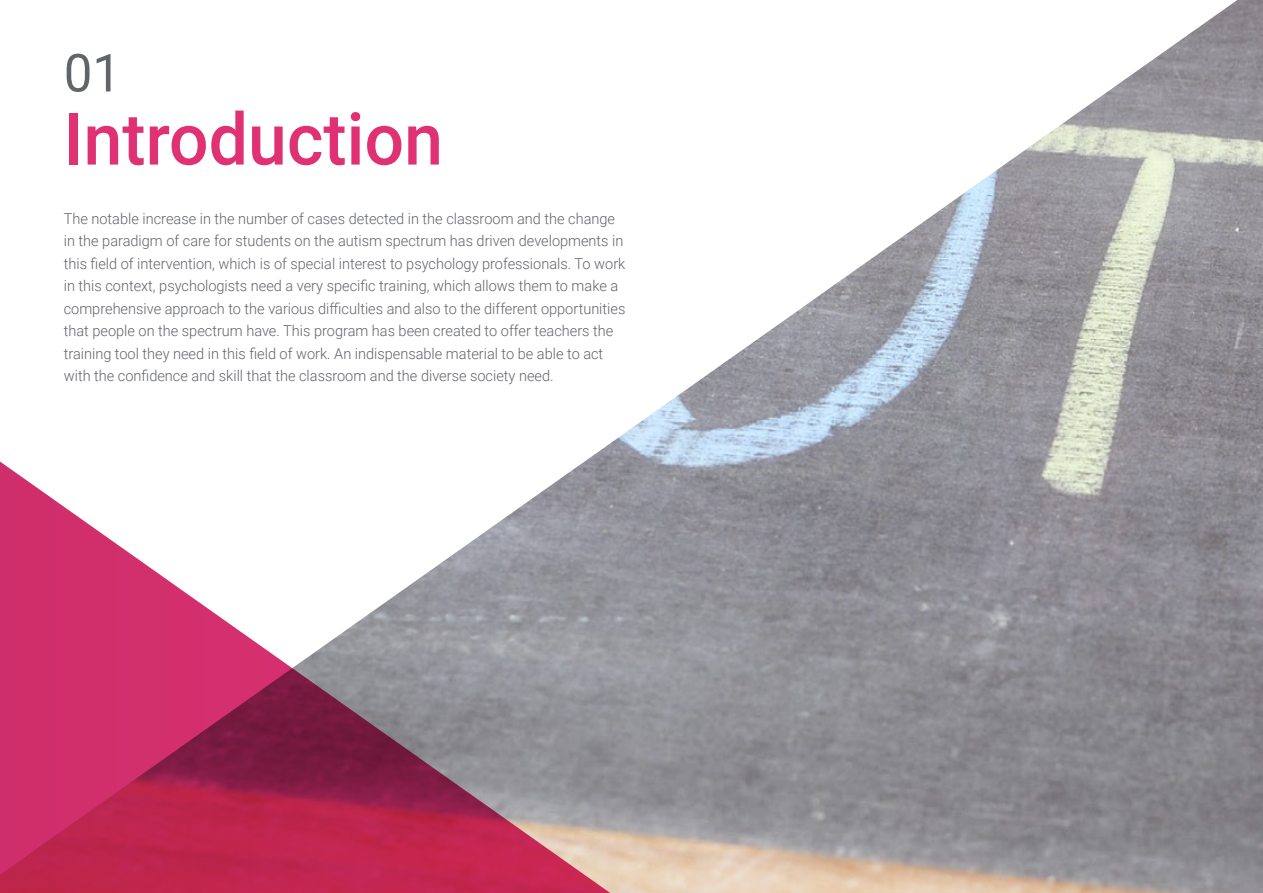
<style>
.page{position:relative;width:1263px;height:893px;background:#fff}
.page>*{position:absolute;margin:0;border:0;box-sizing:border-box;transform-origin:0 0}
.t1{font:500 72px "Roboto";color:#df3174}
.t2{font:52.5px "Roboto";color:#61646a}
.t3{font:300 15px/22.5px "Roboto";color:#61646a}
</style>
<div class="page">
<img style="left:607px;top:0;width:656px;height:893px">
<svg style="left:0;top:446px;width:640px;height:447px"></svg>
<h2 class="t2" style="left:64px;top:36px;width:59px">01</h2>
<h1 class="t1" style="left:64px;top:89px;width:381px">Introduction</h1>
<p class="t3" style="left:64px;top:207px;width:563px">The notable increase in the number of cases detected in the classroom and the change in the paradigm of care for students on the autism spectrum has driven developments in this field of intervention, which is of special interest to psychology professionals. To work in this context, psychologists need a very specific training, which allows them to make a comprehensive approach to the various difficulties and also to the different opportunities that people on the spectrum have. This program has been created to offer teachers the training tool they need in this field of work. An indispensable material to be able to act with the confidence and skill that the classroom and the diverse society need.</p>
</div>
